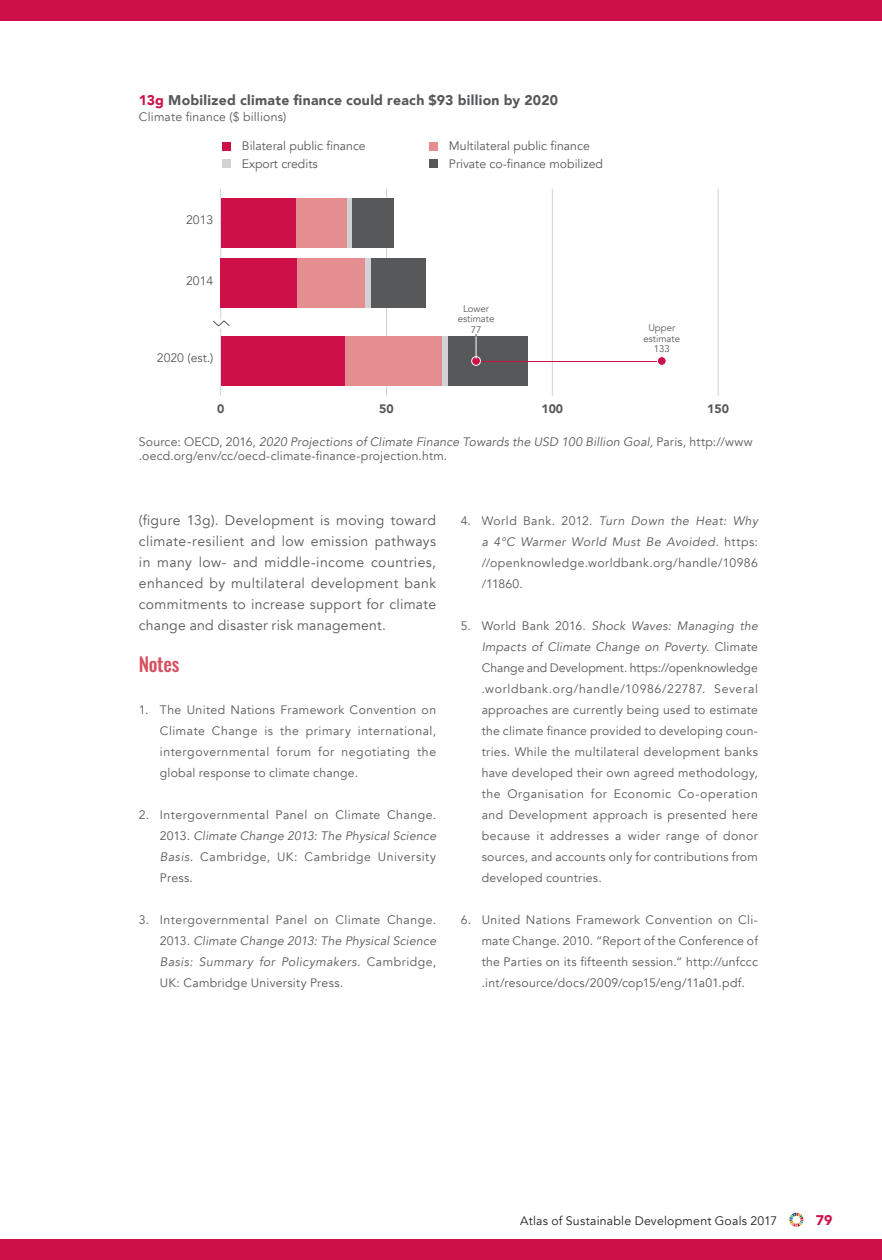
<style>
.page{position:relative;width:882px;height:1260px;background:#fff}
.page>*{position:absolute;margin:0;border:0;box-sizing:border-box;transform-origin:0 0}
.t1{font:500 19.25px "Oswald";letter-spacing:-.015em;color:#d65161}
.t2{font:14px/21px "Avenir";letter-spacing:.02em;color:#57585a;text-align:justify}
.t3{font:900 14px "Avenir";letter-spacing:.02em;color:#57585a}
.t4{font:900 14px "Avenir";color:#cd1048}
.t5{font:12.25px/21px "Avenir";letter-spacing:.02em;color:#57585a;text-align:justify}
.t6{font:12.25px/17.5px "Avenir";color:#57585a}
.t7{font:12.25px "Avenir";letter-spacing:.02em;color:#231f20}
.t8{font:900 12.25px "Avenir";color:#57585a}
.t9{font:9.62px/10.5px "Avenir";color:#57585a;text-align:center}
.s1{color:#cd1048}
.s2{font-style:italic}
</style>
<div class="page">
<svg style="left:789px;top:1213px;width:14px;height:14px"></svg>
<div style="left:0;top:0;width:882px;height:21px;background:#cd1048"></div>
<div style="left:0;top:1239px;width:882px;height:21px;background:#cd1048"></div>
<hr style="left:220px;top:189px;width:1px;height:207px;background:#d1d2d4">
<hr style="left:386px;top:189px;width:1px;height:207px;background:#d1d2d4">
<hr style="left:552px;top:189px;width:1px;height:207px;background:#d1d2d4">
<hr style="left:718px;top:189px;width:1px;height:207px;background:#d1d2d4">
<div style="left:352px;top:198px;width:42px;height:50px;background:#57585a"></div>
<div style="left:370px;top:258px;width:56px;height:50px;background:#57585a"></div>
<div style="left:448px;top:336px;width:80px;height:50px;background:#57585a"></div>
<div style="left:346px;top:198px;width:6px;height:50px;background:#d1d2d4"></div>
<div style="left:365px;top:258px;width:5px;height:50px;background:#d1d2d4"></div>
<div style="left:442px;top:336px;width:6px;height:50px;background:#d1d2d4"></div>
<div style="left:295px;top:198px;width:51px;height:50px;background:#e58e8f"></div>
<div style="left:297px;top:258px;width:68px;height:50px;background:#e58e8f"></div>
<div style="left:344px;top:336px;width:98px;height:50px;background:#e58e8f"></div>
<div style="left:221px;top:198px;width:74px;height:50px;background:#cd1048"></div>
<div style="left:221px;top:258px;width:76px;height:50px;background:#cd1048"></div>
<div style="left:221px;top:336px;width:123px;height:50px;background:#cd1048"></div>
<hr style="left:476px;top:361px;width:186px;height:1px;background:#cd1048">
<div style="left:222px;top:142px;width:9px;height:9px;background:#cd1048"></div>
<div style="left:222px;top:159px;width:9px;height:9px;background:#d1d2d4"></div>
<div style="left:429px;top:142px;width:9px;height:9px;background:#e58e8f"></div>
<div style="left:429px;top:159px;width:9px;height:9px;background:#57585a"></div>
<div style="left:657px;top:357px;width:9px;height:8px;background:#cd1048;border-radius:50%"></div>
<div style="left:657px;top:356px;width:9px;height:10px;border:1px solid #fff;border-radius:50%"></div>
<div style="left:472px;top:357px;width:8px;height:8px;background:#cd1048;border-radius:50%"></div>
<div style="left:471px;top:356px;width:10px;height:10px;border:1px solid #fff;border-radius:50%"></div>
<svg style="left:476px;top:334px;width:1px;height:25px"></svg>
<svg style="left:213px;top:319px;width:17px;height:10px"></svg>
<p class="t3" style="left:139px;top:88px;width:421px"><span class="s1">13g</span> Mobilized climate finance could reach $93 billion by 2020</p>
<p class="t5" style="left:139px;top:106px;width:149px">Climate finance ($ billions)</p>
<p class="t5" style="left:186px;top:210px;width:29px">2013</p>
<p class="t5" style="left:186px;top:270px;width:29px">2014</p>
<p class="t5" style="left:157px;top:348px;width:58px">2020 (est.)</p>
<p class="t6" style="left:242px;top:138px;width:125px">Bilateral public finance<br>Export credits</p>
<p class="t6" style="left:449px;top:138px;width:156px">Multilateral public finance<br>Private co-finance mobilized</p>
<p class="t9" style="left:458px;top:303px;width:38px">Lower estimate<br>77</p>
<p class="t9" style="left:643px;top:323px;width:38px">Upper estimate<br>133</p>
<p class="t8" style="left:217px;top:399px;width:9px">0</p>
<p class="t8" style="left:379px;top:399px;width:16px">50</p>
<p class="t8" style="left:541px;top:399px;width:23px">100</p>
<p class="t8" style="left:707px;top:399px;width:23px">150</p>
<p class="t5" style="left:139px;top:435px;width:615px;line-height:14px">Source: OECD, 2016, <span class="s2">2020 Projections of Climate Finance Towards the USD 100 Billion Goal,</span> Paris, http://www .oecd.org/env/cc/oecd-climate-finance-projection.htm.</p>
<p class="t2" style="left:139px;top:510px;width:299px">(figure 13g). Development is moving toward climate-resilient and low emission pathways in many low- and middle-income countries, enhanced by multilateral development bank commitments to increase support for climate change and disaster risk management.</p>
<h1 class="t1" style="left:139px;top:651px;width:42px">Notes</h1>
<p class="t5" style="left:160px;top:700px;width:278px;text-indent:-21px">1. The United Nations Framework Convention on Climate Change is the primary international, intergovernmental forum for negotiating the global response to climate change.</p>
<p class="t5" style="left:160px;top:805px;width:278px;text-indent:-21px">2. Intergovernmental Panel on Climate Change.<br>2013. <span class="s2">Climate Change 2013: The Physical Science Basis.</span> Cambridge, UK: Cambridge University Press.</p>
<p class="t5" style="left:160px;top:909px;width:278px;text-indent:-21px">3. Intergovernmental Panel on Climate Change.<br>2013. <span class="s2">Climate Change 2013: The Physical Science Basis: Summary for Policymakers.</span> Cambridge, UK: Cambridge University Press.</p>
<p class="t5" style="left:482px;top:510px;width:278px;text-indent:-21px">4. World Bank. 2012. <span class="s2">Turn Down the Heat: Why a 4°C Warmer World Must Be Avoided.</span> https: //openknowledge.worldbank.org/handle/10986 /11860.</p>
<p class="t5" style="left:482px;top:615px;width:278px;text-indent:-21px">5. World Bank 2016. <span class="s2">Shock Waves: Managing the Impacts of Climate Change on Poverty.</span> Climate Change and Development. https://openknowledge .worldbank.org/handle/10986/22787. Several approaches are currently being used to estimate the climate finance provided to developing coun&shy;tries. While the multilateral development banks have developed their own agreed methodology, the Organisation for Economic Co‑operation and Development approach is presented here because it addresses a wider range of donor sources, and accounts only for contributions from developed countries.</p>
<p class="t5" style="left:482px;top:909px;width:278px;text-indent:-21px">6. United Nations Framework Convention on Cli&shy;mate Change. 2010. “Report of the Conference of the Parties on its fifteenth session.” http://unfccc .int/resource/docs/2009/cop15/eng/11a01.pdf.</p>
<p class="t7" style="left:520px;top:1213px;width:259px">Atlas of Sustainable Development Goals 2017</p>
<p class="t4" style="left:816px;top:1208px;width:18px">79</p>
</div>
